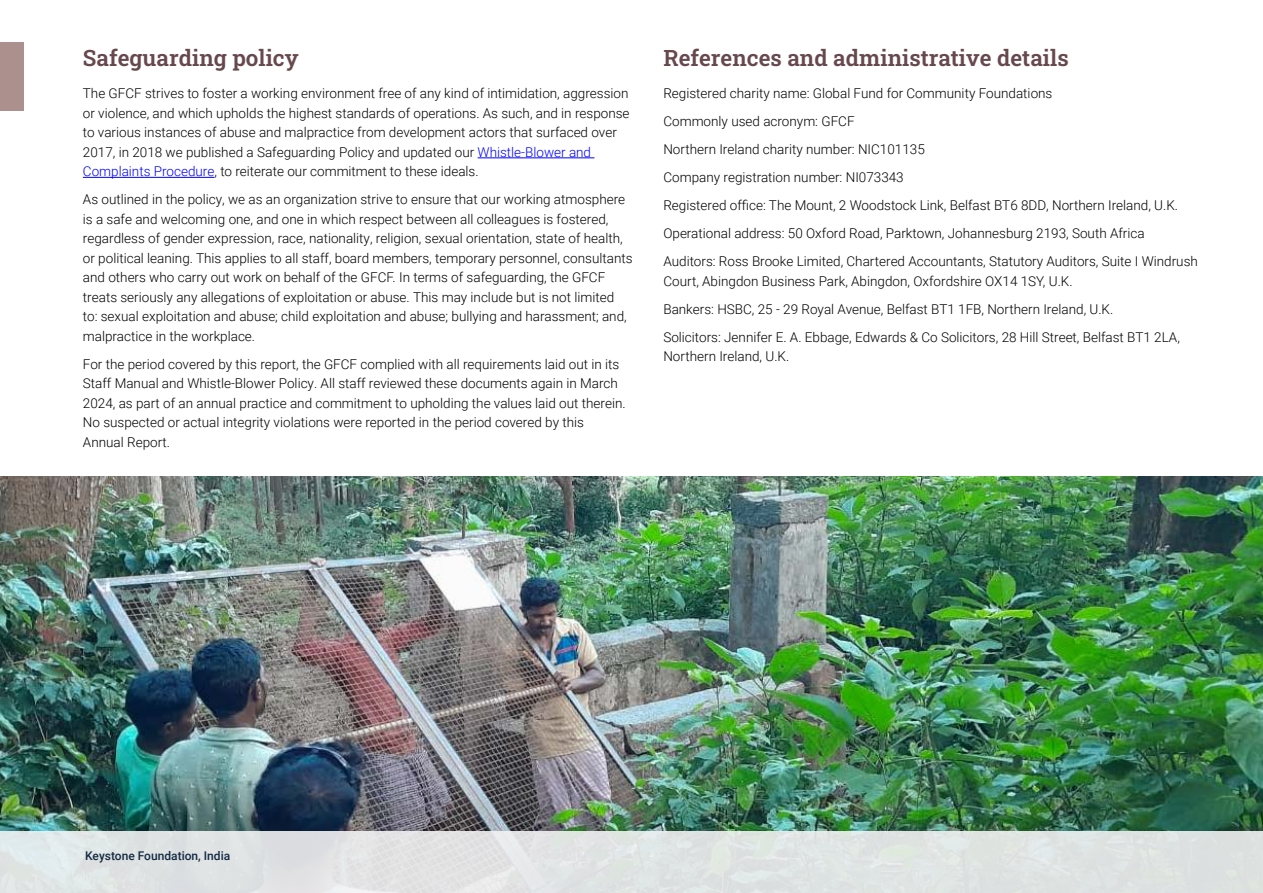
<style>
.page{position:relative;width:1263px;height:893px;background:#fff}
.page>*{position:absolute;margin:0;border:0;box-sizing:border-box;transform-origin:0 0}
.t1{font:22.5px "Roboto Slab";color:#66484d}
.t2{font:300 13.5px/19.5px "Roboto";color:#000}
.t3{font:300 12px "Roboto";color:#000}
.t4{font:500 12px "Roboto";color:#142a43}
.s1{color:#00f}
</style>
<div class="page">
<hr style="left:478px;top:158px;width:116px;height:1px;background:#00f">
<hr style="left:83px;top:177px;width:131px;height:1px;background:#00f">
<img style="left:0;top:476px;width:1263px;height:355px">
<div style="left:0;top:831px;width:1263px;height:62px;background:#dfe3e3"></div>
<div style="left:0;top:43px;width:23px;height:68px;background:#ac908d"></div>
<h1 class="t1" style="left:83px;top:43px;width:217px">Safeguarding policy</h1>
<p class="t2" style="left:83px;top:83px;width:548px">The GFCF strives to foster a working environment free of any kind of intimidation, aggression or violence, and which upholds the highest standards of operations. As such, and in response to various instances of abuse and malpractice from development actors that surfaced over 2017, in 2018 we published a Safeguarding Policy and updated our <span class="s1">Whistle-Blower and Complaints Procedure</span>, to reiterate our commitment to these ideals.</p>
<p class="t2" style="left:83px;top:189px;width:551px">As outlined in the policy, we as an organization strive to ensure that our working atmosphere is a safe and welcoming one, and one in which respect between all colleagues is fostered, regardless of gender expression, race, nationality, religion, sexual orientation, state of health, or political leaning. This applies to all staff, board members, temporary personnel, consultants and others who carry out work on behalf of the GFCF. In terms of safeguarding, the GFCF treats seriously any allegations of exploitation or abuse. This may include but is not limited<br>to: sexual exploitation and abuse; child exploitation and abuse; bullying and harassment; and, malpractice in the workplace.</p>
<p class="t2" style="left:83px;top:354px;width:544px">For the period covered by this report, the GFCF complied with all requirements laid out in its Staff Manual and Whistle-Blower Policy. All staff reviewed these documents again in March 2024, as part of an annual practice and commitment to upholding the values laid out therein.<br>No suspected or actual integrity violations were reported in the period covered by this Annual Report.</p>
<h1 class="t1" style="left:663px;top:43px;width:407px">References and administrative details</h1>
<p class="t2" style="left:663px;top:79px;width:536px;line-height:28px">Registered charity name: Global Fund for Community Foundations<br>Commonly used acronym: GFCF<br>Northern Ireland charity number: NIC101135<br>Company registration number: NI073343<br>Registered office: The Mount, 2 Woodstock Link, Belfast BT6 8DD, Northern Ireland, U.K.<br>Operational address: 50 Oxford Road, Parktown, Johannesburg 2193, South Africa Auditors: Ross Brooke Limited, Chartered Accountants, Statutory Auditors, Suite I Windrush</p>
<p class="t2" style="left:663px;top:267px;width:518px;line-height:28px">Court, Abingdon Business Park, Abingdon, Oxfordshire OX14 1SY, U.K.<br>Bankers: HSBC, 25 - 29 Royal Avenue, Belfast BT1 1FB, Northern Ireland, U.K.<br>Solicitors: Jennifer E. A. Ebbage, Edwards &amp; Co Solicitors, 28 Hill Street, Belfast BT1 2LA,</p>
<p class="t2" style="left:663px;top:346px;width:127px">Northern Ireland, U.K.</p>
<p class="t3" style="left:85px;top:845px;width:261px">GFCF Annual Report 1 April 2023–31 March 2024</p>
<p class="t4" style="left:85px;top:848px;width:147px">Keystone Foundation, India</p>
</div>
